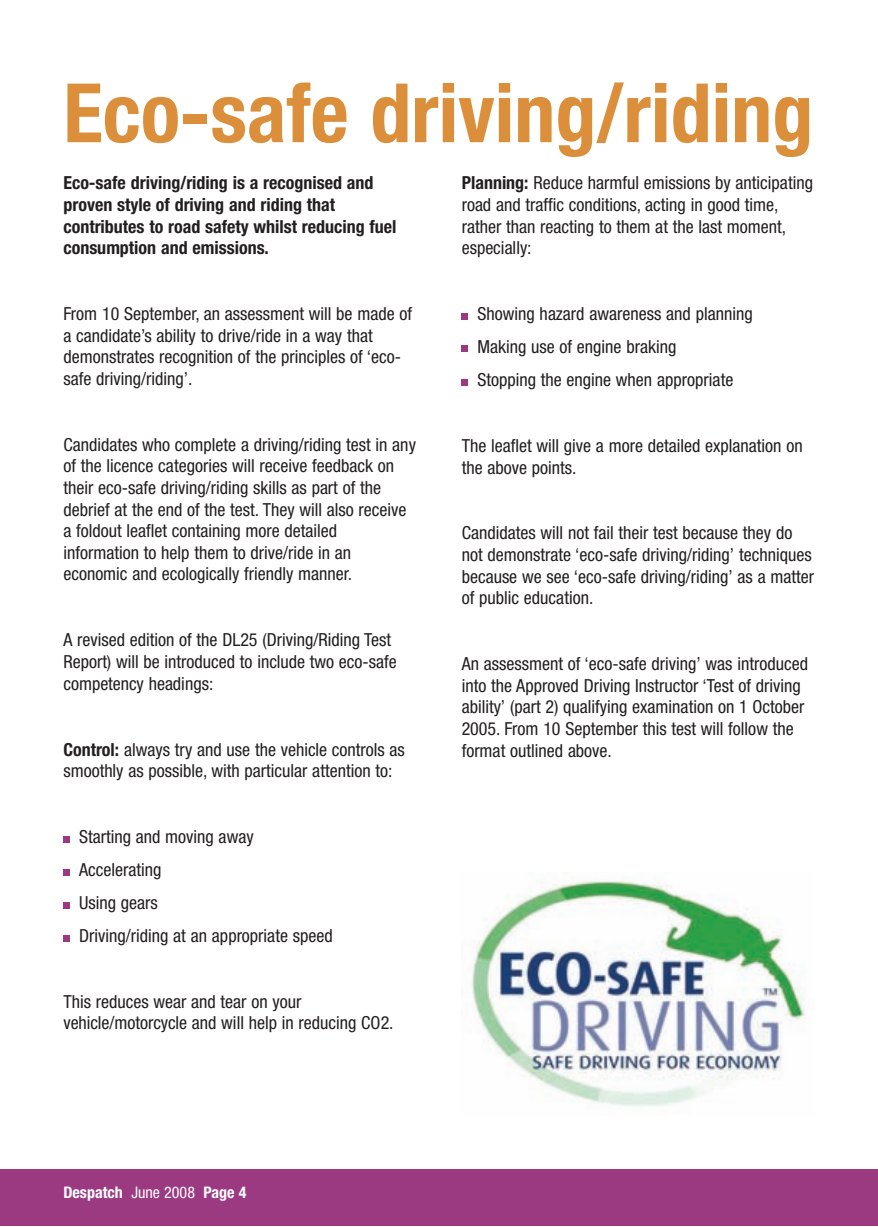
<style>
.page{position:relative;width:878px;height:1227px;background:#fff}
.page>*{position:absolute;margin:0;border:0;box-sizing:border-box;transform-origin:0 0}
.t1{font:700 condensed 82px "Helvetica Neue";color:#dc8f3b}
.t2{font:condensed 18px/21.6px "Helvetica Neue";color:#231f20}
.t3{font:700 condensed 18px/21.6px "Helvetica Neue";color:#231f20}
.t4{font:700 condensed 16px "Helvetica Neue";color:#fff}
.s1{font-weight:700}
.s2{font-weight:400}
</style>
<div class="page">
<div style="left:1px;top:1169px;width:877px;height:57px;background:#9c3a81"></div>
<div style="left:63px;top:836px;width:7px;height:6px;background:#9c3a81"></div>
<div style="left:63px;top:869px;width:7px;height:6px;background:#9c3a81"></div>
<div style="left:63px;top:902px;width:7px;height:6px;background:#9c3a81"></div>
<div style="left:63px;top:935px;width:7px;height:6px;background:#9c3a81"></div>
<div style="left:462px;top:313px;width:6px;height:7px;background:#9c3a81"></div>
<svg style="left:462px;top:346px;width:6px;height:6px"></svg>
<svg style="left:462px;top:379px;width:6px;height:6px"></svg>
<img style="left:471px;top:881px;width:335px;height:225px">
<h1 class="t1" style="left:63px;top:63px;width:751px">Eco-safe driving/riding</h1>
<p class="t3" style="left:63px;top:174px;width:335px">Eco-safe driving/riding is a recognised and proven style of driving and riding that contributes to road safety whilst reducing fuel consumption and emissions.</p>
<p class="t2" style="left:462px;top:174px;width:353px"><span class="s1">Planning:</span> Reduce harmful emissions by anticipating road and traffic conditions, acting in good time, rather than reacting to them at the last moment, especially:</p>
<p class="t2" style="left:63px;top:304px;width:350px">From 10 September, an assessment will be made of a candidate’s ability to drive/ride in a way that demonstrates recognition of the principles of ‘eco&shy;safe driving/riding’.</p>
<p class="t2" style="left:63px;top:435px;width:354px">Candidates who complete a driving/riding test in any of the licence categories will receive feedback on their eco-safe driving/riding skills as part of the debrief at the end of the test. They will also receive a foldout leaflet containing more detailed information to help them to drive/ride in an economic and ecologically friendly manner.</p>
<p class="t2" style="left:63px;top:631px;width:335px">A revised edition of the DL25 (Driving/Riding Test<br>Report) will be introduced to include two eco-safe competency headings:</p>
<p class="t2" style="left:63px;top:740px;width:343px"><span class="s1">Control:</span> always try and use the vehicle controls as smoothly as possible, with particular attention to:</p>
<p class="t2" style="left:79px;top:821px;width:255px;line-height:33px">Starting and moving away<br>Accelerating<br>Using gears<br>Driving/riding at an appropriate speed</p>
<p class="t2" style="left:63px;top:992px;width:332px">This reduces wear and tear on your vehicle/motorcycle and will help in reducing CO2.</p>
<p class="t2" style="left:477px;top:299px;width:277px;line-height:33px">Showing hazard awareness and planning<br>Making use of engine braking<br>Stopping the engine when appropriate</p>
<p class="t2" style="left:462px;top:436px;width:342px">The leaflet will give a more detailed explanation on the above points.</p>
<p class="t2" style="left:462px;top:524px;width:354px">Candidates will not fail their test because they do not demonstrate ‘eco-safe driving/riding’ techniques because we see ‘eco-safe driving/riding’ as a matter of public education.</p>
<p class="t2" style="left:462px;top:654px;width:348px">An assessment of ‘eco-safe driving’ was introduced into the Approved Driving Instructor ‘Test of driving ability’ (part 2) qualifying examination on 1 October 2005. From 10 September this test will follow the format outlined above.</p>
<p class="t4" style="left:63px;top:1182px;width:185px">Despatch <span class="s2">June 2008</span> Page 4</p>
</div>
